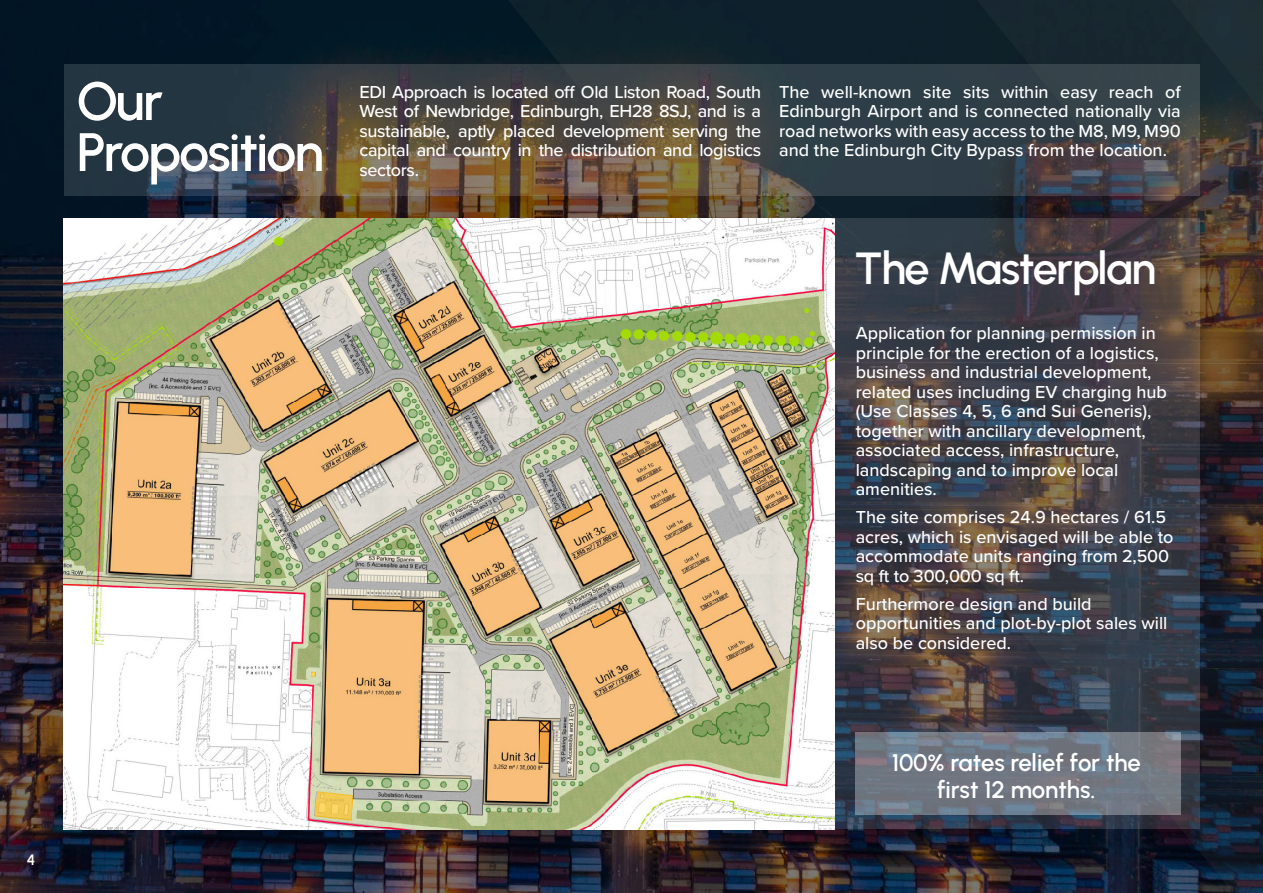
<style>
.page{position:relative;width:1263px;height:893px;background:#fff}
.page>*{position:absolute;margin:0;border:0;box-sizing:border-box;transform-origin:0 0}
.t1{font:600 54px/51px "Urbanist";letter-spacing:-.04em;color:#fff}
.t2{font:600 45px "Urbanist";letter-spacing:-.035em;color:#fff}
.t3{font:600 24px/27px "Urbanist";letter-spacing:-.005em;color:#fff;text-align:center}
.t4{font:500 18px/19.5px "Proxima Nova";color:#fff}
.t5{font:600 15px "Urbanist";color:#fff}
</style>
<div class="page">
<img style="left:0;top:0;width:1262px;height:893px">
<div style="left:62px;top:62px;width:1145px;height:141px;background:#231f20;opacity:.35"></div>
<svg style="left:64px;top:64px;width:1135px;height:132px;background:#464744"></svg>
<div style="left:833px;top:217px;width:373px;height:620px;background:#231f20;opacity:.35"></div>
<svg style="left:835px;top:218px;width:364px;height:611px;background:#424047"></svg>
<div style="left:77px;top:80px;width:252px;height:112px;background:#231f20;opacity:.35"></div>
<img style="left:64px;top:218px;width:771px;height:611px">
<div style="left:853px;top:730px;width:335px;height:92px;background:#231f20;opacity:.35"></div>
<svg style="left:855px;top:732px;width:325px;height:83px;background:#717985"></svg>
<hr style="left:1262px;top:0;width:1px;height:893px;background:#231f20;opacity:.35">
<p class="t5" style="left:27px;top:850px;width:10px">4</p>
<h1 class="t1" style="left:77px;top:74px;width:249px">Our<br>Proposition</h1>
<p class="t4" style="left:359px;top:81px;width:403px;text-align:justify">EDI Approach is located off Old Liston Road, South West of Newbridge, Edinburgh, EH28 8SJ, and is a sustainable, aptly placed development serving the capital and country in the distribution and logistics sectors.</p>
<p class="t4" style="left:779px;top:81px;width:403px;text-align:justify">The well-known site sits within easy reach of Edinburgh Airport and is connected nationally via road networks with easy access to the M8, M9, M90 and the Edinburgh City Bypass from the location.</p>
<p class="t2" style="left:854px;top:239px;width:303px">The Masterplan</p>
<p class="t4" style="left:856px;top:323px;width:313px">Application for planning permission in principle for the erection of a logistics, business and industrial development, related uses including EV charging hub (Use Classes 4, 5, 6 and Sui Generis), together with ancillary development, associated access, infrastructure, landscaping and to improve local amenities.</p>
<p class="t4" style="left:856px;top:507px;width:319px">The site comprises 24.9 hectares / 61.5 acres, which is envisaged will be able to accommodate units ranging from 2,500 sq ft to 300,000 sq ft.</p>
<p class="t4" style="left:856px;top:593px;width:313px">Furthermore design and build opportunities and plot-by-plot sales will also be considered.</p>
<p class="t3" style="left:892px;top:749px;width:251px">100% rates relief for the first 12 months.</p>
</div>
